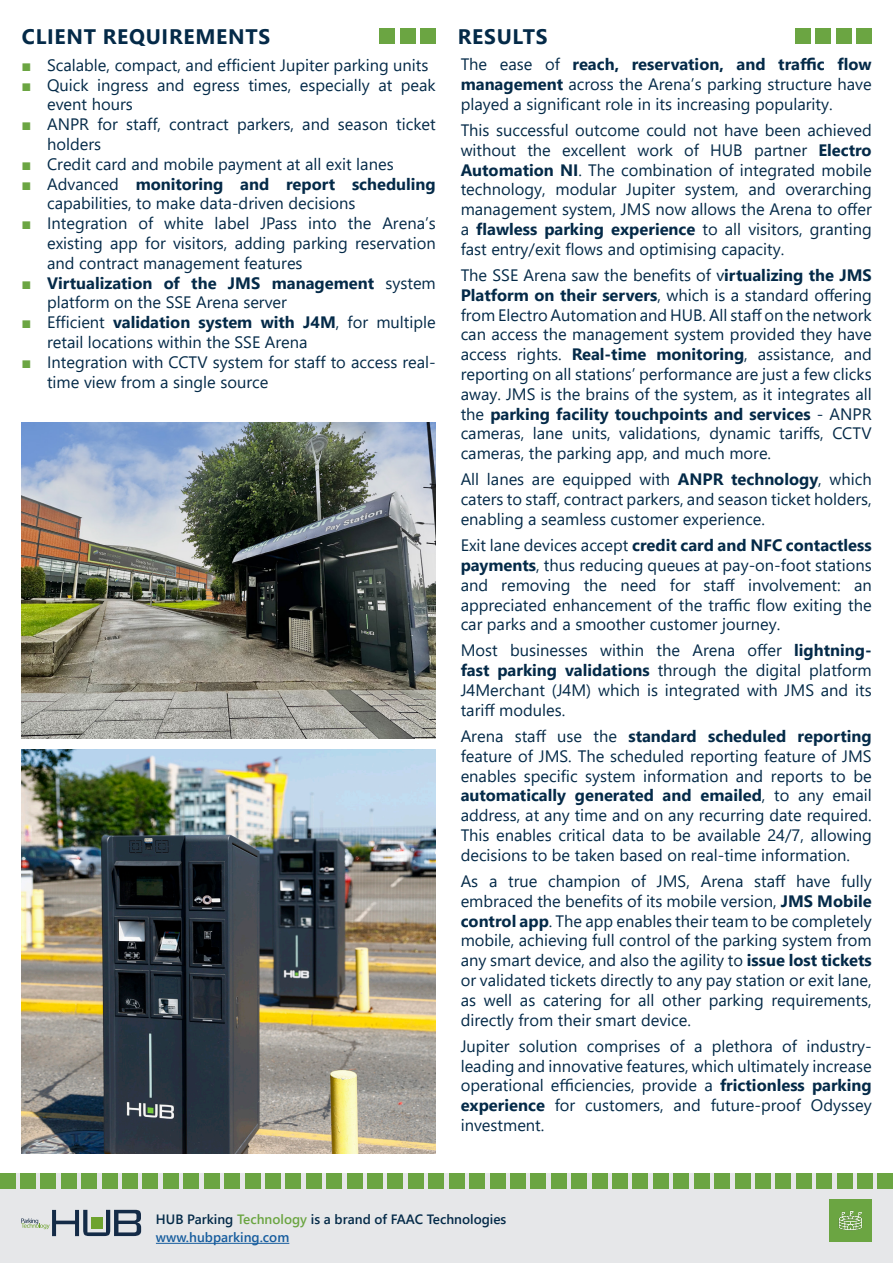
<style>
.page{position:relative;width:893px;height:1263px;background:#fff}
.page>*{position:absolute;margin:0;border:0;box-sizing:border-box;transform-origin:0 0}
.Titolo_sezione__riquadro_colorato{font:700 21px "Segoe UI";letter-spacing:.035em;color:#042a48}
.Testo_Riquadri{font:16.5px/19.8px "Segoe UI";color:#042a48;text-align:justify}
.t1{font:600 13.5px "Segoe UI";color:#042a48}
.t2{font:600 13.5px "Segoe UI";color:#175d9e}
.s1{font-family:"Arial";color:#6ba542}
.s2{font-weight:700}
.s3{color:#6ba542}
</style>
<div class="page">
<div style="left:856px;top:29px;width:16px;height:15px;background:#6ba542"></div>
<div style="left:421px;top:29px;width:15px;height:15px;background:#6ba542"></div>
<div style="left:836px;top:29px;width:15px;height:15px;background:#6ba542"></div>
<div style="left:400px;top:29px;width:15px;height:15px;background:#6ba542"></div>
<div style="left:816px;top:29px;width:15px;height:15px;background:#6ba542"></div>
<div style="left:380px;top:29px;width:15px;height:15px;background:#6ba542"></div>
<div style="left:795px;top:29px;width:15px;height:15px;background:#6ba542"></div>
<img style="left:21px;top:423px;width:415px;height:315px">
<img style="left:21px;top:749px;width:415px;height:405px">
<div style="left:0;top:1173px;width:893px;height:90px;background:#e6e7e9"></div>
<hr style="left:156px;top:1243px;width:133px;height:1px;background:#175d9e">
<svg style="left:21px;top:1210px;width:120px;height:26px"></svg>
<div style="left:829px;top:1199px;width:43px;height:43px;background:#6ba542"></div>
<img style="left:838px;top:1211px;width:24px;height:20px">
<div style="left:82px;top:1173px;width:15px;height:15px;background:#6ba542"></div>
<div style="left:408px;top:1173px;width:15px;height:15px;background:#6ba542"></div>
<div style="left:245px;top:1173px;width:15px;height:15px;background:#6ba542"></div>
<div style="left:572px;top:1173px;width:15px;height:15px;background:#6ba542"></div>
<div style="left:796px;top:1173px;width:15px;height:15px;background:#6ba542"></div>
<div style="left:163px;top:1173px;width:15px;height:15px;background:#6ba542"></div>
<div style="left:490px;top:1173px;width:15px;height:15px;background:#6ba542"></div>
<div style="left:714px;top:1173px;width:16px;height:15px;background:#6ba542"></div>
<div style="left:327px;top:1173px;width:15px;height:15px;background:#6ba542"></div>
<div style="left:653px;top:1173px;width:15px;height:15px;background:#6ba542"></div>
<div style="left:61px;top:1173px;width:15px;height:15px;background:#6ba542"></div>
<div style="left:388px;top:1173px;width:15px;height:15px;background:#6ba542"></div>
<div style="left:225px;top:1173px;width:15px;height:15px;background:#6ba542"></div>
<div style="left:551px;top:1173px;width:15px;height:15px;background:#6ba542"></div>
<div style="left:776px;top:1173px;width:15px;height:15px;background:#6ba542"></div>
<div style="left:143px;top:1173px;width:15px;height:15px;background:#6ba542"></div>
<div style="left:469px;top:1173px;width:16px;height:15px;background:#6ba542"></div>
<div style="left:694px;top:1173px;width:15px;height:15px;background:#6ba542"></div>
<div style="left:306px;top:1173px;width:15px;height:15px;background:#6ba542"></div>
<div style="left:633px;top:1173px;width:15px;height:15px;background:#6ba542"></div>
<div style="left:857px;top:1173px;width:16px;height:15px;background:#6ba542"></div>
<div style="left:878px;top:1173px;width:15px;height:15px;background:#6ba542"></div>
<div style="left:41px;top:1173px;width:15px;height:15px;background:#6ba542"></div>
<div style="left:367px;top:1173px;width:16px;height:15px;background:#6ba542"></div>
<div style="left:204px;top:1173px;width:15px;height:15px;background:#6ba542"></div>
<div style="left:531px;top:1173px;width:15px;height:15px;background:#6ba542"></div>
<div style="left:755px;top:1173px;width:15px;height:15px;background:#6ba542"></div>
<div style="left:122px;top:1173px;width:16px;height:15px;background:#6ba542"></div>
<div style="left:449px;top:1173px;width:15px;height:15px;background:#6ba542"></div>
<div style="left:674px;top:1173px;width:15px;height:15px;background:#6ba542"></div>
<div style="left:286px;top:1173px;width:15px;height:15px;background:#6ba542"></div>
<div style="left:612px;top:1173px;width:16px;height:15px;background:#6ba542"></div>
<div style="left:837px;top:1173px;width:15px;height:15px;background:#6ba542"></div>
<div style="left:20px;top:1173px;width:16px;height:15px;background:#6ba542"></div>
<div style="left:0;top:1173px;width:15px;height:15px;background:#6ba542"></div>
<div style="left:347px;top:1173px;width:15px;height:15px;background:#6ba542"></div>
<div style="left:184px;top:1173px;width:15px;height:15px;background:#6ba542"></div>
<div style="left:510px;top:1173px;width:15px;height:15px;background:#6ba542"></div>
<div style="left:735px;top:1173px;width:15px;height:15px;background:#6ba542"></div>
<div style="left:102px;top:1173px;width:15px;height:15px;background:#6ba542"></div>
<div style="left:429px;top:1173px;width:15px;height:15px;background:#6ba542"></div>
<div style="left:265px;top:1173px;width:16px;height:15px;background:#6ba542"></div>
<div style="left:592px;top:1173px;width:15px;height:15px;background:#6ba542"></div>
<div style="left:817px;top:1173px;width:15px;height:15px;background:#6ba542"></div>
<p class="Titolo_sezione__riquadro_colorato" style="left:22px;top:17px;width:250px">CLIENT REQUIREMENTS</p>
<p class="Titolo_sezione__riquadro_colorato" style="left:458px;top:17px;width:91px">RESULTS</p>
<p class="Testo_Riquadri" style="left:22px;top:54px;width:408px"><span class="s1">■</span> Scalable, compact, and efficient Jupiter parking units</p>
<p class="Testo_Riquadri" style="left:47px;top:73px;width:390px;text-indent:-26px"><span class="s1">■</span> Quick ingress and egress times, especially at peak event hours</p>
<p class="Testo_Riquadri" style="left:47px;top:113px;width:390px;text-indent:-26px"><span class="s1">■</span> ANPR for staff, contract parkers, and season ticket holders</p>
<p class="Testo_Riquadri" style="left:22px;top:153px;width:374px"><span class="s1">■</span> Credit card and mobile payment at all exit lanes</p>
<p class="Testo_Riquadri" style="left:47px;top:172px;width:390px;text-indent:-26px"><span class="s1">■</span> Advanced <span class="s2">monitoring and report scheduling </span>capabilities, to make data-driven decisions</p>
<p class="Testo_Riquadri" style="left:47px;top:212px;width:390px;text-indent:-26px"><span class="s1">■</span> Integration of white label JPass into the Arena’s existing app for visitors, adding parking reservation and contract management features</p>
<p class="Testo_Riquadri" style="left:47px;top:271px;width:390px;text-indent:-26px"><span class="s1">■</span> <span class="s2">Virtualization of the JMS management</span> system platform on the SSE Arena server</p>
<p class="Testo_Riquadri" style="left:47px;top:311px;width:390px;text-indent:-26px"><span class="s1">■</span> Efficient <span class="s2">validation system with J4M</span>, for multiple retail locations within the SSE Arena</p>
<p class="Testo_Riquadri" style="left:47px;top:351px;width:390px;text-indent:-26px"><span class="s1">■</span> Integration with CCTV system for staff to access real&shy;time view from a single source</p>
<p class="Testo_Riquadri" style="left:461px;top:53px;width:413px">The ease of <span class="s2">reach, reservation, and traffic flow management</span> across the Arena’s parking structure have played a significant role in its increasing popularity.</p>
<p class="Testo_Riquadri" style="left:461px;top:119px;width:413px">This successful outcome could not have been achieved without the excellent work of HUB partner <span class="s2">Electro Automation NI</span>. The combination of integrated mobile technology, modular Jupiter system, and overarching management system, JMS now allows the Arena to offer a <span class="s2">flawless parking experience</span> to all visitors, granting fast entry/exit flows and optimising capacity.</p>
<p class="Testo_Riquadri" style="left:461px;top:264px;width:413px">The SSE Arena saw the benefits of v<span class="s2">irtualizing the JMS Platform on their servers</span>, which is a standard offering from Electro Automation and HUB. All staff on the network can access the management system provided they have access rights. <span class="s2">Real-time monitoring</span>, assistance, and reporting on all stations’ performance are just a few clicks away. JMS is the brains of the system, as it integrates all the <span class="s2">parking facility touchpoints and services</span> - ANPR cameras, lane units, validations, dynamic tariffs, CCTV cameras, the parking app, and much more.</p>
<p class="Testo_Riquadri" style="left:461px;top:468px;width:413px">All lanes are equipped with <span class="s2">ANPR technology</span>, which caters to staff, contract parkers, and season ticket holders, enabling a seamless customer experience.</p>
<p class="Testo_Riquadri" style="left:461px;top:534px;width:413px">Exit lane devices accept <span class="s2">credit card and NFC contactless payments</span>, thus reducing queues at pay-on-foot stations and removing the need for staff involvement: an appreciated enhancement of the traffic flow exiting the car parks and a smoother customer journey.</p>
<p class="Testo_Riquadri" style="left:461px;top:639px;width:413px">Most businesses within the Arena offer <span class="s2">lightning&shy;fast parking validations</span> through the digital platform J4Merchant (J4M) which is integrated with JMS and its tariff modules.</p>
<p class="Testo_Riquadri" style="left:461px;top:725px;width:413px">Arena staff use the <span class="s2">standard scheduled reporting </span>feature of JMS. The scheduled reporting feature of JMS enables specific system information and reports to be <span class="s2">automatically generated and emailed</span>, to any email address, at any time and on any recurring date required.<br>This enables critical data to be available 24/7, allowing decisions to be taken based on real-time information.</p>
<p class="Testo_Riquadri" style="left:461px;top:870px;width:413px">As a true champion of JMS, Arena staff have fully embraced the benefits of its mobile version, <span class="s2">JMS Mobile control app</span>. The app enables their team to be completely mobile, achieving full control of the parking system from any smart device, and also the agility to <span class="s2">issue lost tickets </span>or validated tickets directly to any pay station or exit lane, as well as catering for all other parking requirements, directly from their smart device.</p>
<p class="Testo_Riquadri" style="left:461px;top:1035px;width:413px">Jupiter solution comprises of a plethora of industry&shy;leading and innovative features, which ultimately increase operational efficiencies, provide a <span class="s2">frictionless parking experience</span> for customers, and future-proof Odyssey investment.</p>
<p class="t1" style="left:156px;top:1206px;width:352px">HUB Parking <span class="s3">Technology</span> is a brand of FAAC Technologies</p>
<p class="t2" style="left:156px;top:1224px;width:135px">www.hubparking.com</p>
</div>
